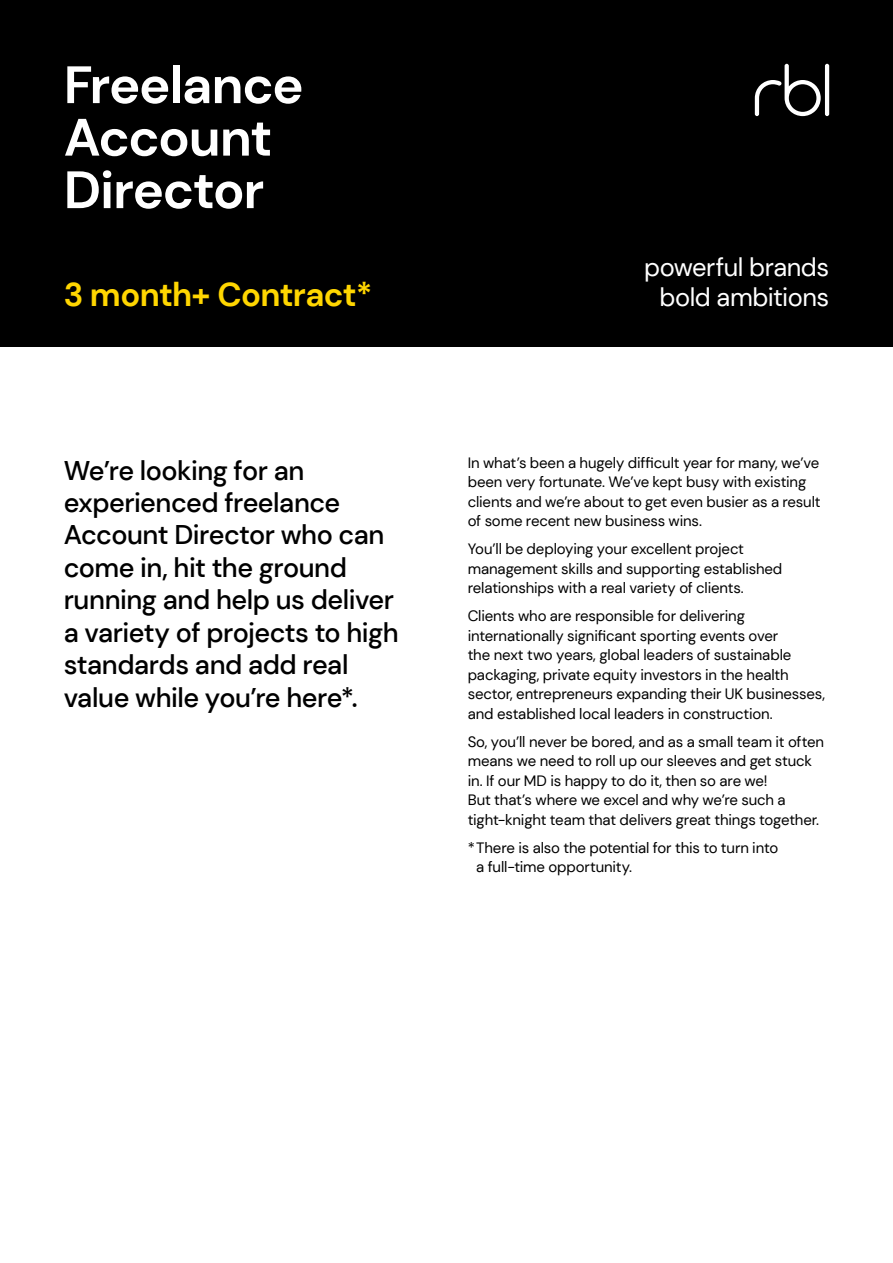
<style>
.page{position:relative;width:893px;height:1263px;background:#fff}
.page>*{position:absolute;margin:0;border:0;box-sizing:border-box;transform-origin:0 0}
.t1{font:700 52.5px/52.5px "DM Sans";letter-spacing:-.025em;color:#fff}
.t2{font:700 33px "DM Sans";letter-spacing:-.02em;color:#ffd600}
.t3{font:500 27px/32.4px "DM Sans";letter-spacing:-.02em;color:#000}
.t4{font:25.5px/30px "DM Sans";letter-spacing:-.02em;color:#fff;text-align:right}
.t5{font:15px/19.5px "DM Sans";letter-spacing:-.01em;color:#000}
</style>
<div class="page">
<div style="left:0;top:0;width:893px;height:347px;background:#000"></div>
<svg style="left:755px;top:64px;width:66px;height:52px"></svg>
<hr style="left:825px;top:64px;width:4px;height:52px;background:#fff;border-radius:2px">
<h1 class="t1" style="left:64px;top:58px;width:241px">Freelance<br>Account<br>Director</h1>
<h2 class="t2" style="left:64px;top:274px;width:310px">3 month+ Contract*</h2>
<h3 class="t4" style="left:644px;top:252px;width:186px">powerful brands bold ambitions</h3>
<h3 class="t3" style="left:64px;top:454px;width:336px">We’re looking for an experienced freelance<br>Account Director who can come in, hit the ground running and help us deliver a variety of projects to high standards and add real value while you’re here*.</h3>
<p class="t5" style="left:468px;top:453px;width:354px">In what’s been a hugely difficult year for many, we’ve been very fortunate. We’ve kept busy with existing clients and we’re about to get even busier as a result of some recent new business wins.</p>
<p class="t5" style="left:468px;top:539px;width:316px">You’ll be deploying your excellent project management skills and supporting established relationships with a real variety of clients.</p>
<p class="t5" style="left:468px;top:606px;width:359px">Clients who are responsible for delivering internationally significant sporting events over<br>the next two years, global leaders of sustainable packaging, private equity investors in the health sector, entrepreneurs expanding their UK businesses, and established local leaders in construction.</p>
<p class="t5" style="left:468px;top:732px;width:358px">So, you’ll never be bored, and as a small team it often means we need to roll up our sleeves and get stuck in. If our MD is happy to do it, then so are we!<br>But that’s where we excel and why we’re such a tight-knight team that delivers great things together.</p>
<p class="t5" style="left:476px;top:838px;width:303px;text-indent:-9px">*There is also the potential for this to turn into a full-time opportunity.</p>
</div>
